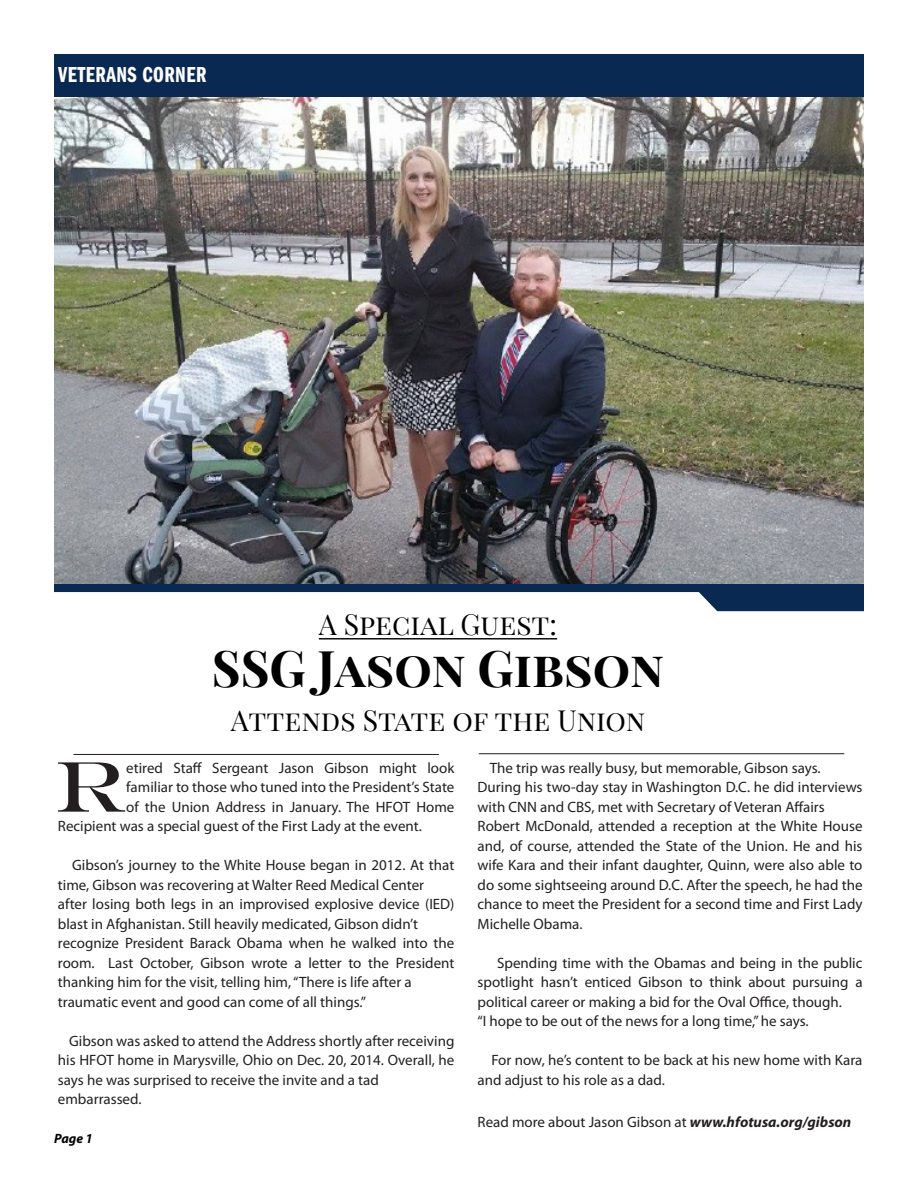
<style>
.page{position:relative;width:918px;height:1188px;background:#fff}
.page>*{position:absolute;margin:0;border:0;box-sizing:border-box;transform-origin:0 0}
.t1{font:72.15px "Engravers";color:#231f20}
.t2{font:700 49.5px "Playfair Display SC";color:#000}
.t3{font:28.5px "Playfair Display SC";color:#000}
.t4{font:22.5px "ITC Franklin Gothic Std Dm Cp";letter-spacing:.02em;color:#fff}
.t5{font:15px/19.5px "Myriad Pro";color:#231f20}
.t6{font:italic 700 13.5px "Myriad Pro";color:#000}
.s1{font-weight:700;font-style:italic}
</style>
<div class="page">
<div style="left:54px;top:54px;width:810px;height:43px;background:#092952"></div>
<hr style="left:319px;top:638px;width:238px;height:1px;background:#000">
<hr style="left:73px;top:754px;width:366px;height:1px;background:#231f20">
<svg style="left:54px;top:584px;width:810px;height:27px"></svg>
<hr style="left:479px;top:753px;width:365px;height:1px;background:#231f20">
<img style="left:54px;top:97px;width:810px;height:487px">
<p class="t4" style="left:58px;top:62px;width:150px">VETERANS CORNER</p>
<p class="t3" style="left:319px;top:606px;width:240px">A Special Guest:</p>
<p class="t2" style="left:212px;top:638px;width:454px">SSG JASON GIBSON</p>
<p class="t3" style="left:231px;top:702px;width:416px">Attends State of the Union</p>
<p class="t5" style="left:490px;top:758px;width:332px">The trip was really busy, but memorable, Gibson says.</p>
<p class="t5" style="left:478px;top:777px;width:386px">During his two-day stay in Washington D.C. he did interviews with CNN and CBS, met with Secretary of Veteran Affairs</p>
<p class="t5" style="left:478px;top:816px;width:386px;text-align:justify">Robert McDonald, attended a reception at the White House and, of course, attended the State of the Union. He and his wife Kara and their infant daughter, Quinn, were also able to do some sightseeing around D.C. After the speech, he had the chance to meet the President for a second time and First Lady Michelle Obama.</p>
<p class="t5" style="left:478px;top:953px;width:387px;text-align:justify;text-indent:20px">Spending time with the Obamas and being in the public spotlight hasn’t enticed Gibson to think about pursuing a political career or making a bid for the Oval Office, though.</p>
<p class="t5" style="left:478px;top:1011px;width:333px">“I hope to be out of the news for a long time,” he says.</p>
<p class="t5" style="left:478px;top:1050px;width:386px;text-indent:14px">For now, he’s content to be back at his new home with Kara and adjust to his role as a dad.</p>
<p class="t5" style="left:478px;top:1112px;width:375px">Read more about Jason Gibson at <span class="s1">www.hfotusa.org/gibson</span></p>
<p class="t1" style="left:54px;top:744px;width:74px">R</p>
<p class="t5" style="left:126px;top:758px;width:330px">etired Staff Sergeant Jason Gibson might look</p>
<p class="t5" style="left:126px;top:777px;width:330px">familiar to those who tuned into the President’s State</p>
<p class="t5" style="left:126px;top:797px;width:330px">of the Union Address in January. The HFOT Home</p>
<p class="t5" style="left:58px;top:816px;width:365px">Recipient was a special guest of the First Lady at the event.</p>
<p class="t5" style="left:58px;top:855px;width:398px;text-indent:14px">Gibson’s journey to the White House began in 2012. At that time, Gibson was recovering at Walter Reed Medical Center</p>
<p class="t5" style="left:58px;top:894px;width:398px">after losing both legs in an improvised explosive device (IED) blast in Afghanistan. Still heavily medicated, Gibson didn’t</p>
<p class="t5" style="left:58px;top:933px;width:398px;text-align:justify">recognize President Barack Obama when he walked into the room. Last October, Gibson wrote a letter to the President thanking him for the visit, telling him, “There is life after a</p>
<p class="t5" style="left:58px;top:992px;width:310px">traumatic event and good can come of all things.”</p>
<p class="t5" style="left:58px;top:1031px;width:398px;text-align:justify;text-indent:11px">Gibson was asked to attend the Address shortly after receiving his HFOT home in Marysville, Ohio on Dec. 20, 2014. Overall, he says he was surprised to receive the invite and a tad</p>
<p class="t5" style="left:58px;top:1089px;width:85px">embarrassed.</p>
<p class="t6" style="left:54px;top:1129px;width:40px">Page 1</p>
</div>
